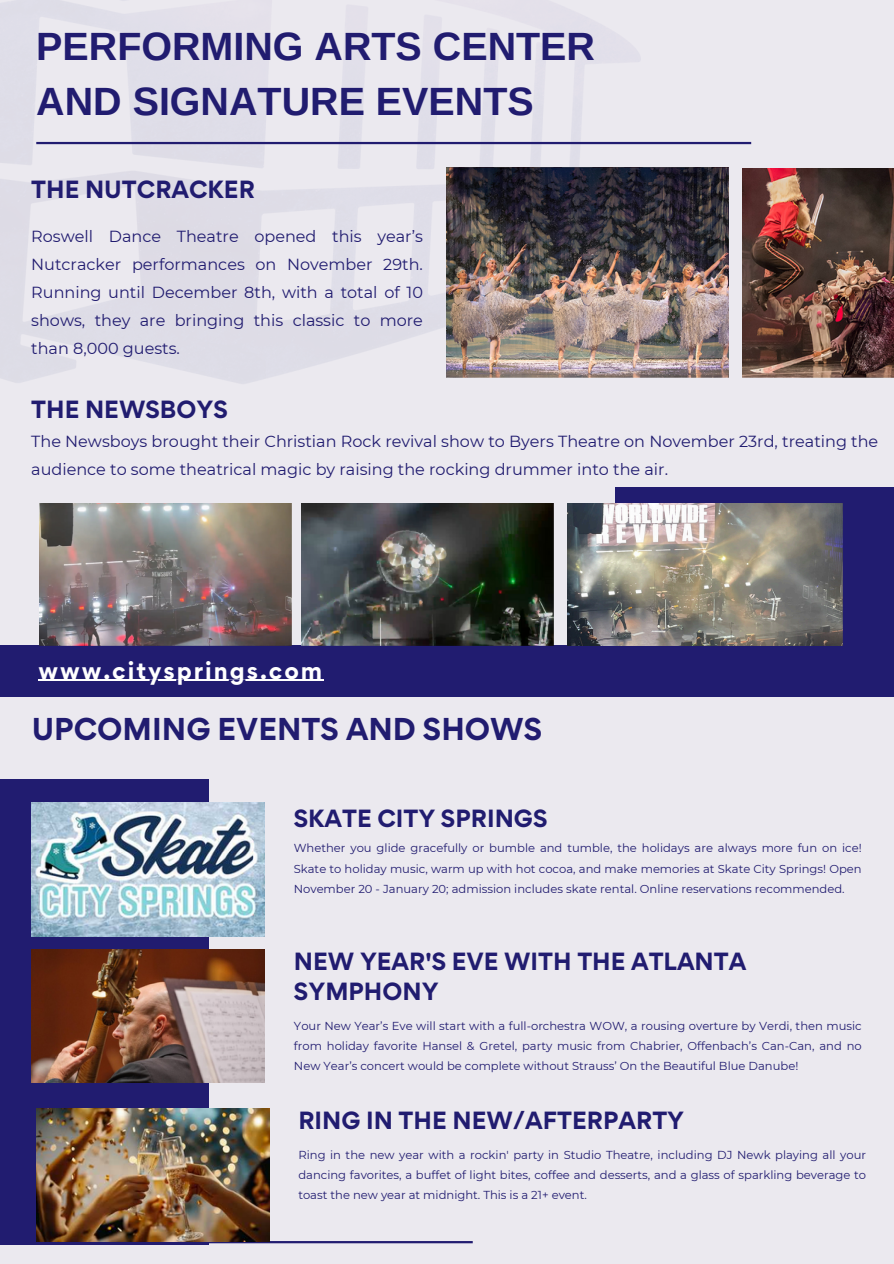
<style>
.page{position:relative;width:894px;height:1264px;background:#fff}
.page>*{position:absolute;margin:0;border:0;box-sizing:border-box;transform-origin:0 0}
.t1{font:700 39.45px/55.2px "Arimo";color:#211c70}
.t2{font:700 28.2px "Gordita";color:#211c70}
.t3{font:700 22.2px/30.3px "Gordita";color:#211c70}
.t4{font:700 22.05px "Gordita";letter-spacing:.09em;color:#fff}
.t5{font:16.05px/28.2px "Montserrat";color:#211c70;text-align:justify}
.t6{font:11.55px/20.2px "Montserrat";color:#211c70;text-align:justify}
</style>
<div class="page">
<div style="left:0;top:0;width:893px;height:1263px;background:#ebe9ef"></div>
<div style="left:0;top:778px;width:208px;height:466px;background:#211c70"></div>
<img style="left:32px;top:802px;width:233px;height:134px">
<img style="left:0;top:0;width:640px;height:384px">
<hr style="left:36px;top:142px;width:715px;height:2px;background:#211c70">
<hr style="left:198px;top:1240px;width:274px;height:3px;background:#211c70">
<img style="left:32px;top:949px;width:233px;height:133px">
<div style="left:615px;top:487px;width:278px;height:210px;background:#211c70"></div>
<div style="left:0;top:645px;width:652px;height:52px;background:#211c70"></div>
<img style="left:742px;top:168px;width:151px;height:209px">
<img style="left:446px;top:168px;width:282px;height:209px">
<img style="left:36px;top:1108px;width:233px;height:133px">
<img style="left:40px;top:503px;width:252px;height:142px">
<img style="left:301px;top:503px;width:252px;height:142px">
<img style="left:567px;top:503px;width:275px;height:142px">
<hr style="left:39px;top:680px;width:285px;height:1px;background:#fff">
<p class="t1" style="left:36px;top:18px;width:560px">PERFORMING ARTS CENTER<br>AND SIGNATURE EVENTS</p>
<h5 class="t3" style="left:31px;top:174px;width:225px">THE NUTCRACKER</h5>
<p class="t5" style="left:31px;top:222px;width:393px">Roswell Dance Theatre opened this year’s Nutcracker performances on November 29th.<br>Running until December 8th, with a total of 10 shows, they are bringing this classic to more than 8,000 guests.</p>
<h4 class="t3" style="left:31px;top:394px;width:198px">THE NEWSBOYS</h4>
<p class="t5" style="left:31px;top:427px;width:848px">The Newsboys brought their Christian Rock revival show to Byers Theatre on November 23rd, treating the audience to some theatrical magic by raising the rocking drummer into the air.</p>
<p class="t4" style="left:39px;top:655px;width:285px">www.citysprings.com</p>
<p class="t2" style="left:32px;top:710px;width:511px">UPCOMING EVENTS AND SHOWS</p>
<p class="t3" style="left:294px;top:803px;width:255px">SKATE CITY SPRINGS</p>
<h1 class="t6" style="left:294px;top:838px;width:569px">Whether you glide gracefully or bumble and tumble, the holidays are always more fun on ice!<br>Skate to holiday music, warm up with hot cocoa, and make memories at Skate City Springs! Open November 20 - January 20; admission includes skate rental. Online reservations recommended.</h1>
<p class="t3" style="left:294px;top:946px;width:454px">NEW YEAR'S EVE WITH THE ATLANTA<br>SYMPHONY</p>
<h5 class="t6" style="left:294px;top:1015px;width:569px">Your New Year’s Eve will start with a full-orchestra WOW, a rousing overture by Verdi, then music from holiday favorite Hansel &amp; Gretel, party music from Chabrier, Offenbach’s Can-Can, and no New Year’s concert would be complete without Strauss’ On the Beautiful Blue Danube!</h5>
<p class="t3" style="left:298px;top:1105px;width:387px">RING IN THE NEW/AFTERPARTY</p>
<p class="t6" style="left:298px;top:1144px;width:569px">Ring in the new year with a rockin' party in Studio Theatre, including DJ Newk playing all your dancing favorites, a buffet of light bites, coffee and desserts, and a glass of sparkling beverage to toast the new year at midnight. This is a 21+ event.</p>
</div>
